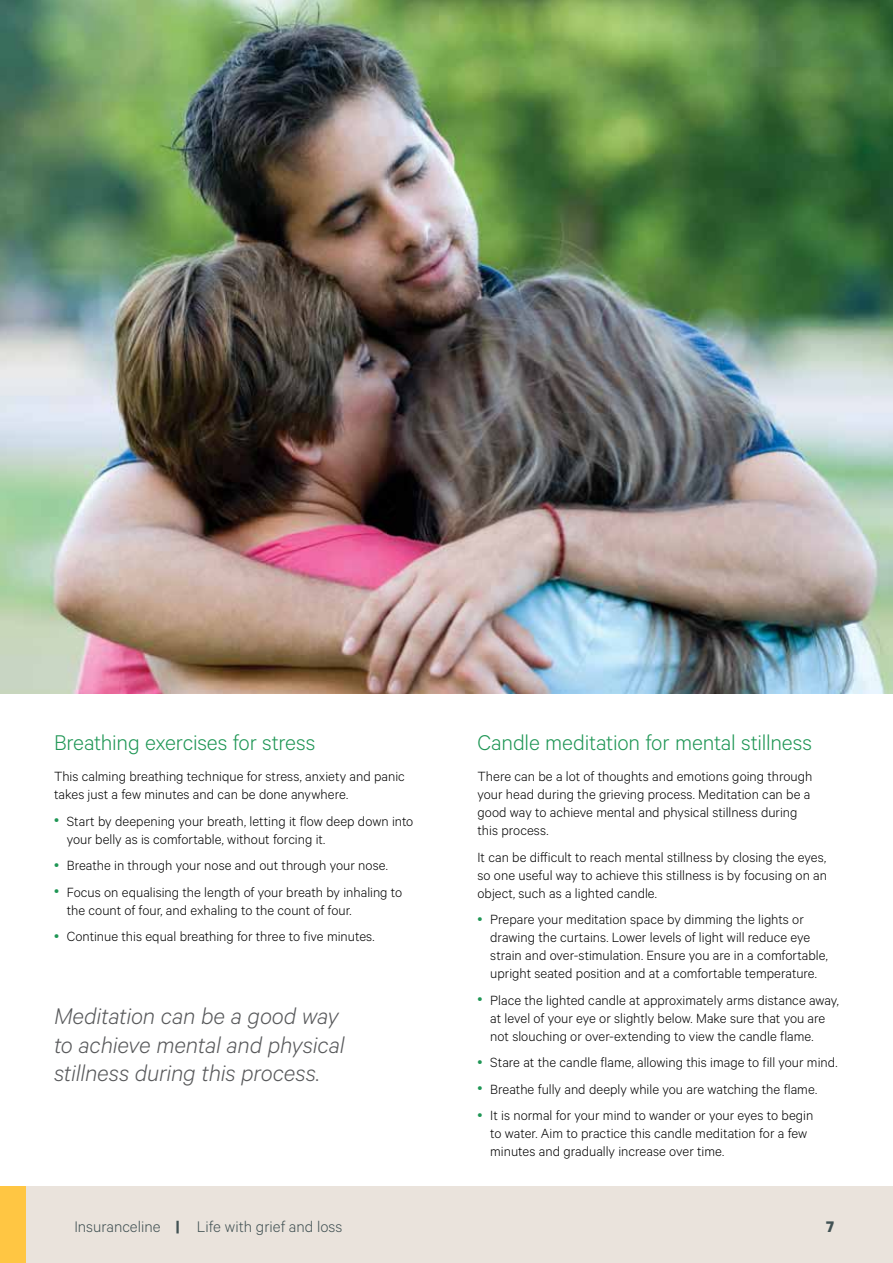
<style>
.page{position:relative;width:893px;height:1263px;background:#fff}
.page>*{position:absolute;margin:0;border:0;box-sizing:border-box;transform-origin:0 0}
.t1{font:italic 300 25.5px/28.5px "Calibre";letter-spacing:-.01em;color:#58595b}
.t2{font:300 24px "Calibre";letter-spacing:-.005em;color:#1f9655}
.t3{font:300 17.25px "Calibre";color:#425254}
.t4{font:700 17.25px "Calibre";color:#425254}
.t5{font:300 15px/18px "Calibre";color:#000}
.s1{color:#1f9655}
.s2{font-weight:700}
</style>
<div class="page">
<div style="left:23px;top:1186px;width:870px;height:77px;background:#eae3dc"></div>
<div style="left:0;top:1186px;width:26px;height:77px;background:#ffc643"></div>
<img style="left:0;top:0;width:893px;height:693px">
<h2 class="t2" style="left:54px;top:729px;width:263px">Breathing exercises for stress</h2>
<p class="t5" style="left:54px;top:767px;width:352px">This calming breathing technique for stress, anxiety and panic takes just a few minutes and can be done anywhere.</p>
<p class="t5" style="left:67px;top:811px;width:348px;text-indent:-13px"><span class="s1">•</span> Start by deepening your breath, letting it flow deep down into your belly as is comfortable, without forcing it.</p>
<p class="t5" style="left:54px;top:856px;width:335px"><span class="s1">•</span> Breathe in through your nose and out through your nose.</p>
<p class="t5" style="left:67px;top:882px;width:337px;text-indent:-13px"><span class="s1">•</span> Focus on equalising the length of your breath by inhaling to the count of four, and exhaling to the count of four.</p>
<p class="t5" style="left:54px;top:927px;width:322px"><span class="s1">•</span> Continue this equal breathing for three to five minutes.</p>
<h1 class="t1" style="left:54px;top:1001px;width:292px">Meditation can be a good way to achieve mental and physical stillness during this process.</h1>
<h2 class="t2" style="left:477px;top:729px;width:336px">Candle meditation for mental stillness</h2>
<p class="t5" style="left:477px;top:767px;width:336px">There can be a lot of thoughts and emotions going through your head during the grieving process. Meditation can be a good way to achieve mental and physical stillness during this process.</p>
<p class="t5" style="left:477px;top:847px;width:351px;text-align:justify">It can be difficult to reach mental stillness by closing the eyes, so one useful way to achieve this stillness is by focusing on an object, such as a lighted candle.</p>
<p class="t5" style="left:490px;top:910px;width:339px;text-indent:-13px"><span class="s1">•</span> Prepare your meditation space by dimming the lights or drawing the curtains. Lower levels of light will reduce eye strain and over-stimulation. Ensure you are in a comfortable, upright seated position and at a comfortable temperature.</p>
<p class="t5" style="left:490px;top:990px;width:350px;text-indent:-13px"><span class="s1">•</span> Place the lighted candle at approximately arms distance away, at level of your eye or slightly below. Make sure that you are not slouching or over-extending to view the candle flame.</p>
<p class="t5" style="left:477px;top:1053px;width:361px"><span class="s1">•</span> Stare at the candle flame, allowing this image to fill your mind.</p>
<p class="t5" style="left:477px;top:1079px;width:341px"><span class="s1">•</span> Breathe fully and deeply while you are watching the flame.</p>
<p class="t5" style="left:490px;top:1106px;width:324px;text-indent:-13px"><span class="s1">•</span> It is normal for your mind to wander or your eyes to begin to water. Aim to practice this candle meditation for a few minutes and gradually increase over time.</p>
<p class="t3" style="left:74px;top:1216px;width:270px">Insuranceline <span class="s2">|</span> Life with grief and loss</p>
<p class="t4" style="left:826px;top:1216px;width:10px">7</p>
</div>
